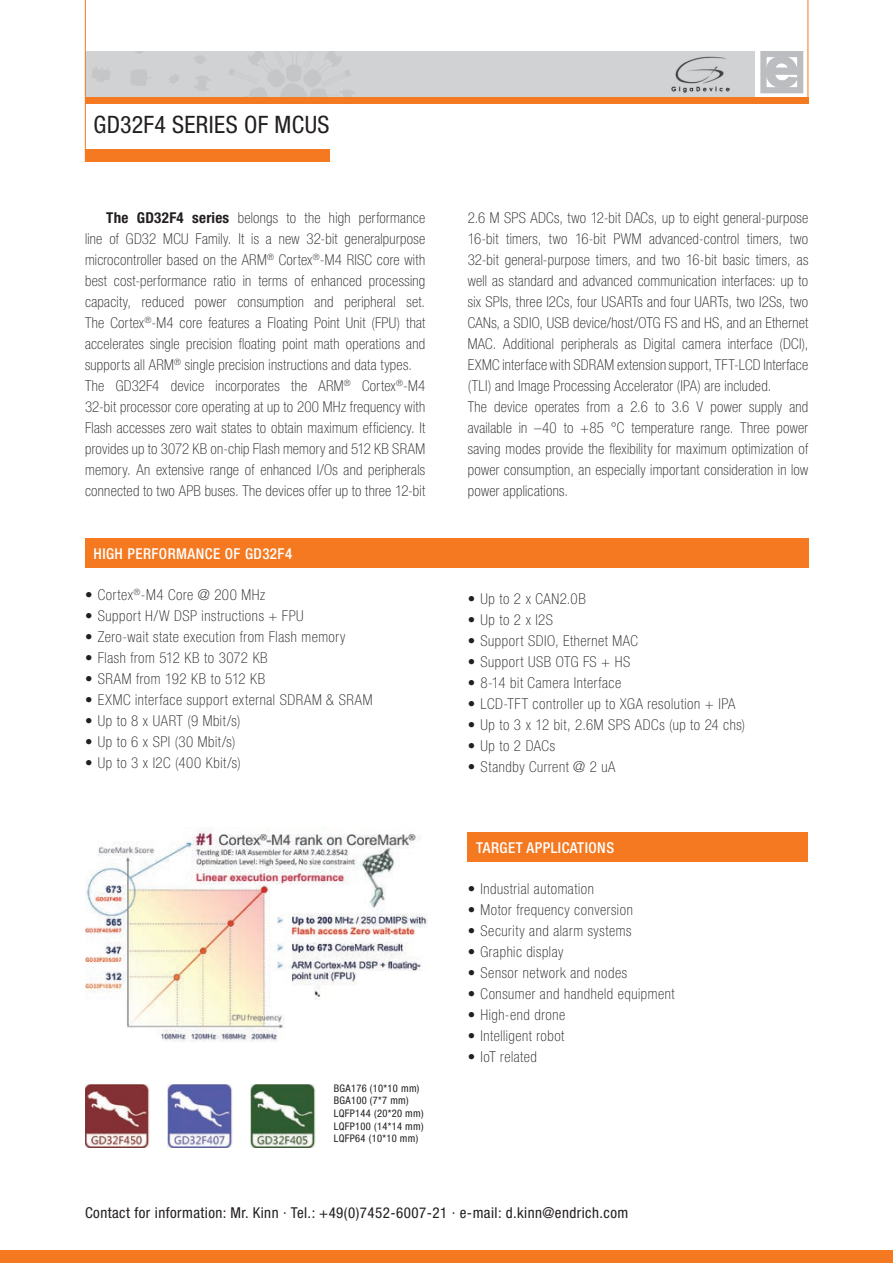
<style>
.page{position:relative;width:893px;height:1263px;background:#fff}
.page>*{position:absolute;margin:0;border:0;box-sizing:border-box;transform-origin:0 0}
.t1{font:condensed 24px "Helvetica Neue LT Std";letter-spacing:.015em;color:#231f20}
.t2{font:100 condensed 15px/21px "Helvetica Neue LT Std";letter-spacing:.02em;color:#231f20}
.t3{font:100 condensed 15px "Helvetica Neue LT Std";letter-spacing:.04em;color:#231f20}
.t4{font:condensed 15px "Helvetica Neue LT Std";letter-spacing:.03em;color:#231f20}
.t5{font:500 condensed 15px "Helvetica Neue LT Std";letter-spacing:.03em;color:#fff}
.t6{font:condensed 10.5px/12.6px "Helvetica Neue LT Std";letter-spacing:.03em;color:#231f20}
.s1{font-weight:700}
</style>
<div class="page">
<div style="left:0;top:1250px;width:893px;height:13px;background:#f47921"></div>
<div style="left:760px;top:51px;width:43px;height:42px;border:6px solid #bcbdc0"></div>
<svg style="left:764px;top:55px;width:34px;height:36px"></svg>
<hr style="left:808px;top:0;width:1px;height:102px;background:#f47921">
<div style="left:86px;top:51px;width:669px;height:51px;background:#d1d2d4"></div>
<svg style="left:169px;top:74px;width:10px;height:10px"></svg>
<svg style="left:92px;top:66px;width:18px;height:16px"></svg>
<svg style="left:194px;top:75px;width:16px;height:16px"></svg>
<svg style="left:131px;top:70px;width:16px;height:16px"></svg>
<svg style="left:228px;top:51px;width:127px;height:47px"></svg>
<svg style="left:195px;top:56px;width:11px;height:8px"></svg>
<svg style="left:135px;top:51px;width:8px;height:3px"></svg>
<hr style="left:85px;top:0;width:1px;height:162px;background:#f47921">
<div style="left:85px;top:98px;width:723px;height:6px;background:#f47921"></div>
<img style="left:85px;top:827px;width:343px;height:214px">
<div style="left:85px;top:149px;width:245px;height:13px;background:#f47921"></div>
<img style="left:672px;top:56px;width:58px;height:36px">
<div style="left:85px;top:538px;width:723px;height:30px;background:#f47921"></div>
<img style="left:85px;top:1084px;width:64px;height:64px">
<img style="left:168px;top:1084px;width:64px;height:64px">
<img style="left:251px;top:1084px;width:64px;height:64px">
<div style="left:468px;top:832px;width:340px;height:30px;background:#f47921"></div>
<h1 class="t1" style="left:94px;top:111px;width:238px">GD32F4 SERIES OF MCUS</h1>
<p class="t2" style="left:85px;top:207px;width:342px;text-indent:21px"><span class="s1">The GD32F4 series</span> belongs to the high performance line of GD32 MCU Family. It is a new 32-bit generalpurpose microcontroller based on the ARM<sup>®</sup> Cortex<sup>®</sup>-M4 RISC core with best cost-performance ratio in terms of enhanced processing capacity, reduced power consumption and peripheral set.<br>The Cortex<sup>®</sup>-M4 core features a Floating Point Unit (FPU) that accelerates single precision floating point math operations and supports all ARM<sup>®</sup> single precision instructions and data types.<br>The GD32F4 device incorporates the ARM<sup>®</sup> Cortex<sup>®</sup>-M4<br>32-bit processor core operating at up to 200 MHz frequency with Flash accesses zero wait states to obtain maximum efficiency. It provides up to 3072 KB on-chip Flash memory and 512 KB SRAM memory. An extensive range of enhanced I/Os and peripherals connected to two APB buses. The devices offer up to three 12-bit</p>
<p class="t2" style="left:468px;top:207px;width:342px">2.6 M SPS ADCs, two 12-bit DACs, up to eight general-purpose 16-bit timers, two 16-bit PWM advanced-control timers, two 32-bit general-purpose timers, and two 16-bit basic timers, as well as standard and advanced communication interfaces: up to six SPIs, three I2Cs, four USARTs and four UARTs, two I2Ss, two CANs, a SDIO, USB device/host/OTG FS and HS, and an Ethernet MAC. Additional peripherals as Digital camera interface (DCI), EXMC interface with SDRAM extension support, TFT-LCD Interface (TLI) and Image Processing Accelerator (IPA) are included.<br>The device operates from a 2.6 to 3.6 V power supply and available in –40 to +85 °C temperature range. Three power saving modes provide the flexibility for maximum optimization of power consumption, an especially important consideration in low power applications.</p>
<p class="t5" style="left:94px;top:544px;width:200px">HIGH PERFORMANCE OF GD32F4</p>
<p class="t3" style="left:85px;top:586px;width:182px">• Cortex<sup>®</sup>-M4 Core @ 200 MHz</p>
<p class="t3" style="left:85px;top:607px;width:220px">• Support H/W DSP instructions + FPU</p>
<p class="t3" style="left:85px;top:628px;width:262px">• Zero-wait state execution from Flash memory</p>
<p class="t2" style="left:85px;top:647px;width:184px">• Flash from 512 KB to 3072 KB</p>
<p class="t2" style="left:85px;top:668px;width:182px">• SRAM from 192 KB to 512 KB</p>
<p class="t3" style="left:85px;top:691px;width:289px">• EXMC interface support external SDRAM &amp; SRAM</p>
<p class="t3" style="left:85px;top:712px;width:157px">• Up to 8 x UART (9 Mbit/s)</p>
<p class="t2" style="left:85px;top:731px;width:152px">• Up to 6 x SPI (30 Mbit/s)</p>
<p class="t2" style="left:85px;top:752px;width:157px">• Up to 3 x I2C (400 Kbit/s)</p>
<p class="t6" style="left:334px;top:1082px;width:91px">BGA176 (10*10 mm)<br>BGA100 (7*7 mm)<br>LQFP144 (20*20 mm)<br>LQFP100 (14*14 mm)<br>LQFP64 (10*10 mm)</p>
<p class="t3" style="left:468px;top:590px;width:120px">• Up to 2 x CAN2.0B</p>
<p class="t2" style="left:468px;top:609px;width:87px">• Up to 2 x I2S</p>
<p class="t2" style="left:468px;top:630px;width:172px">• Support SDIO, Ethernet MAC</p>
<p class="t2" style="left:468px;top:651px;width:164px">• Support USB OTG FS + HS</p>
<p class="t3" style="left:468px;top:674px;width:155px">• 8-14 bit Camera Interface</p>
<p class="t2" style="left:468px;top:693px;width:269px">• LCD-TFT controller up to XGA resolution + IPA</p>
<p class="t3" style="left:468px;top:716px;width:279px">• Up to 3 x 12 bit, 2.6M SPS ADCs (up to 24 chs)</p>
<p class="t2" style="left:468px;top:735px;width:89px">• Up to 2 DACs</p>
<p class="t3" style="left:468px;top:758px;width:149px">• Standby Current @ 2 uA</p>
<p class="t5" style="left:476px;top:838px;width:139px">TARGET APPLICATIONS</p>
<p class="t3" style="left:468px;top:880px;width:128px">• Industrial automation</p>
<p class="t3" style="left:468px;top:901px;width:167px">• Motor frequency conversion</p>
<p class="t3" style="left:468px;top:922px;width:165px">• Security and alarm systems</p>
<p class="t3" style="left:468px;top:943px;width:97px">• Graphic display</p>
<p class="t3" style="left:468px;top:964px;width:161px">• Sensor network and nodes</p>
<p class="t2" style="left:468px;top:983px;width:208px">• Consumer and handheld equipment</p>
<p class="t2" style="left:468px;top:1004px;width:99px">• High-end drone</p>
<p class="t2" style="left:468px;top:1025px;width:98px">• Intelligent robot</p>
<p class="t2" style="left:468px;top:1046px;width:71px">• IoT related</p>
<p class="t4" style="left:85px;top:1204px;width:545px">Contact for information: Mr. Kinn · Tel.: +49(0)7452-6007-21 · e-mail: d.kinn@endrich.com</p>
</div>
